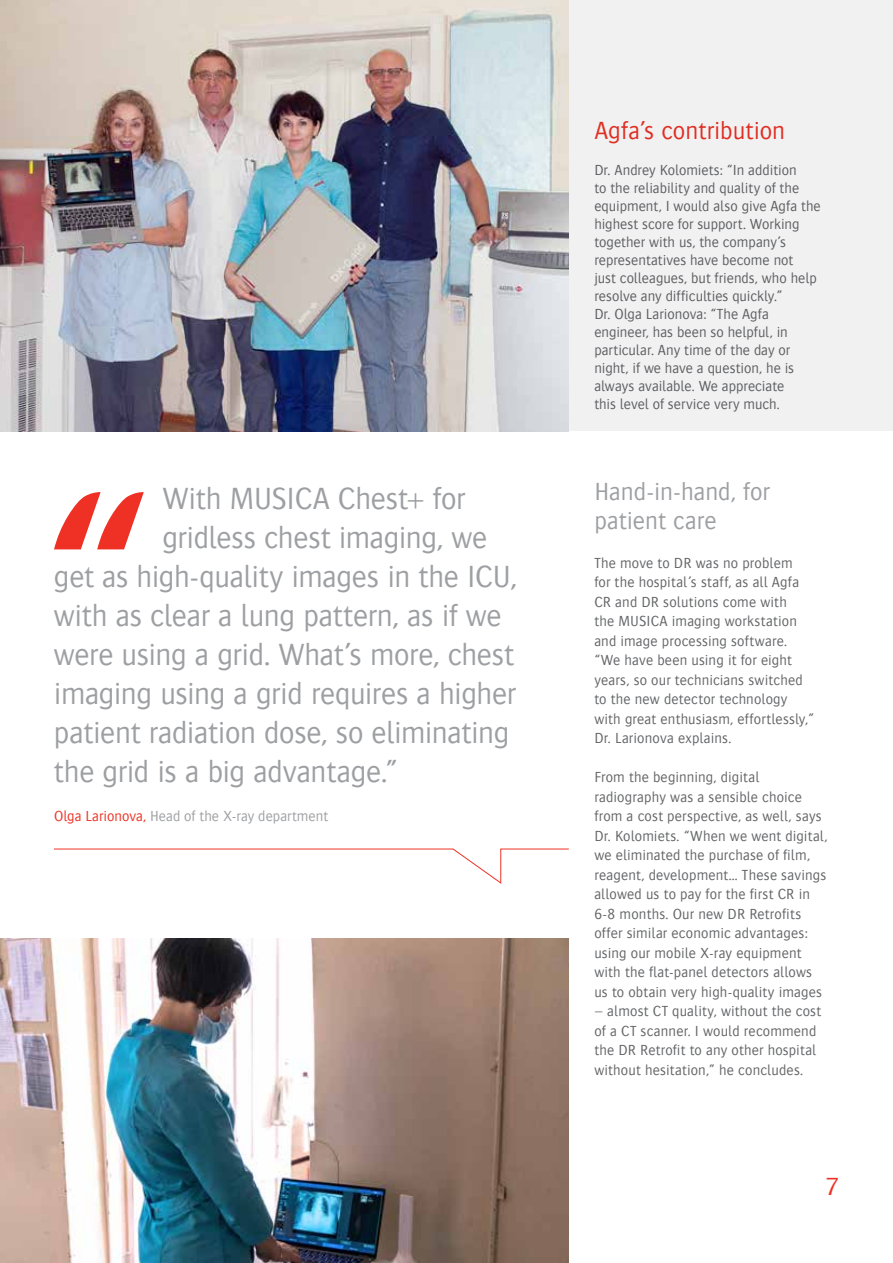
<style>
.page{position:relative;width:893px;height:1263px;background:#fff}
.page>*{position:absolute;margin:0;border:0;box-sizing:border-box;transform-origin:0 0}
.t1{font:300 304.95px "Bosis For Agfa";color:#ee3124}
.t2{font:300 31.5px "Bosis For Agfa";letter-spacing:-.01em;color:#9d9fa2}
.t3{font:300 25.5px/28.5px "Bosis For Agfa";color:#9d9fa2}
.t4{font:300 25.5px "Bosis For Agfa";letter-spacing:.005em;color:#ee3124}
.t5{font:300 15px/19.5px "Bosis For Agfa";letter-spacing:.01em;color:#636466}
.t6{font:300 15px "Bosis For Agfa";color:#9d9fa2}
.s1{color:#ee3124}
</style>
<div class="page">
<img style="left:0;top:0;width:569px;height:431px">
<img style="left:0;top:938px;width:569px;height:325px">
<svg style="left:54px;top:848px;width:515px;height:36px"></svg>
<div style="left:569px;top:0;width:324px;height:431px;background:#f1f1f2"></div>
<h1 class="t1" style="left:36px;top:447px;width:125px">“</h1>
<h2 class="t2" style="left:162px;top:482px;width:304px">With MUSICA Chest+ for</h2>
<h2 class="t2" style="left:162px;top:521px;width:326px">gridless chest imaging, we</h2>
<h2 class="t2" style="left:54px;top:560px;width:464px">get as high‑quality images in the ICU,</h2>
<h2 class="t2" style="left:54px;top:599px;width:449px">with as clear a lung pattern, as if we</h2>
<h2 class="t2" style="left:54px;top:638px;width:462px">were using a grid. What’s more, chest</h2>
<h2 class="t2" style="left:54px;top:677px;width:463px">imaging using a grid requires a higher</h2>
<h2 class="t2" style="left:54px;top:716px;width:457px">patient radiation dose, so eliminating</h2>
<h2 class="t2" style="left:54px;top:755px;width:345px">the grid is a big advantage.”</h2>
<p class="t6" style="left:54px;top:808px;width:276px"><span class="s1">Olga Larionova,</span> Head of the X-ray department</p>
<h3 class="t4" style="left:594px;top:117px;width:192px">Agfa’s contribution</h3>
<p class="t5" style="left:594px;top:160px;width:228px;line-height:18px">Dr. Andrey Kolomiets: “In addition<br>to the reliability and quality of the equipment, I would also give Agfa the highest score for support. Working together with us, the company’s representatives have become not<br>just colleagues, but friends, who help resolve any difficulties quickly.”<br>Dr. Olga Larionova: “The Agfa engineer, has been so helpful, in particular. Any time of the day or night, if we have a question, he is always available. We appreciate<br>this level of service very much.</p>
<h3 class="t3" style="left:594px;top:477px;width:177px">Hand-in-hand, for patient care</h3>
<p class="t5" style="left:594px;top:553px;width:221px">The move to DR was no problem<br>for the hospital’s staff, as all Agfa<br>CR and DR solutions come with<br>the MUSICA imaging workstation and image processing software. “We have been using it for eight years, so our technicians switched to the new detector technology with great enthusiasm, effortlessly,”<br>Dr. Larionova explains.</p>
<p class="t5" style="left:594px;top:767px;width:235px">From the beginning, digital radiography was a sensible choice from a cost perspective, as well, says Dr. Kolomiets. “When we went digital, we eliminated the purchase of film, reagent, development… These savings allowed us to pay for the first CR in 6-8 months. Our new DR Retrofits offer similar economic advantages: using our mobile X-ray equipment with the flat-panel detectors allows us to obtain very high-quality images</p>
<p class="t5" style="left:594px;top:1001px;width:228px">– almost CT quality, without the cost of a CT scanner. I would recommend the DR Retrofit to any other hospital without hesitation,” he concludes.</p>
<h3 class="t4" style="left:826px;top:1173px;width:15px">7</h3>
</div>
